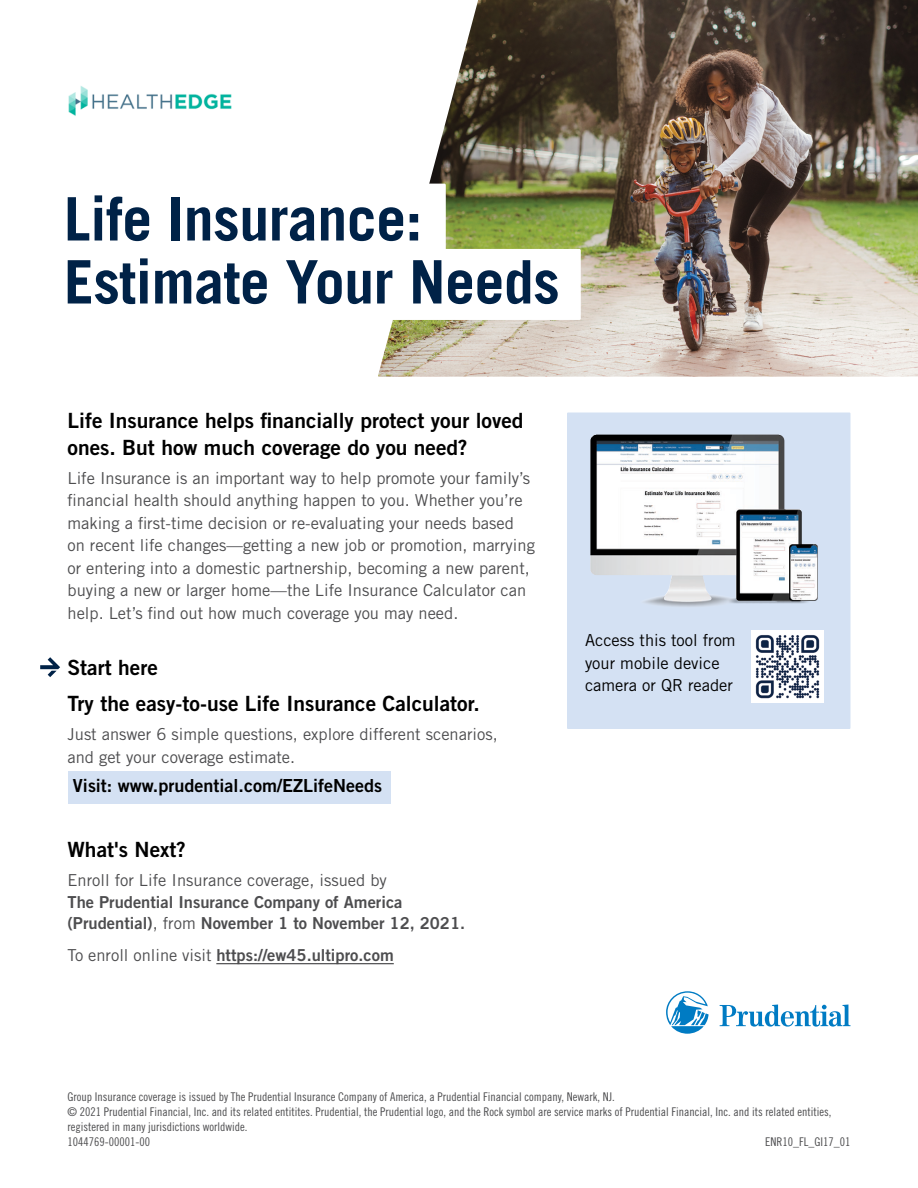
<style>
.page{position:relative;width:918px;height:1188px;background:#fff}
.page>*{position:absolute;margin:0;border:0;box-sizing:border-box;transform-origin:0 0}
.t1{font:700 60px/63px "Trade Gothic LT Std";letter-spacing:-.01em;color:#002247}
.CTA_1{font:21px/27px "Trade Gothic LT Std Bd 2";color:#000}
.Body{font:18px "Trade Gothic LT Std Bd 2";color:#000}
.Body-2{font:16.5px/22.5px "Trade Gothic LT Std";color:#4d4d4f}
.CTA_1-2{font:16.5px/21.6px "Trade Gothic LT Std Bd 2";color:#4d4d4f}
.Sidebar{font:16.5px/22.5px "Trade Gothic LT Std";color:#000}
.CTA_1-3{font:12px/15px "Trade Gothic LT Std Cn 18";color:#4d4d4f}
.Compliance{font:12px "Trade Gothic LT Std Cn 18";color:#4d4d4f}
.WF_Project{font:12px "Trade Gothic LT Std Cn 18";color:#4d4d4f}
.s1{font-family:"Trade Gothic LT Std"}
</style>
<div class="page">
<img style="left:378px;top:0;width:540px;height:377px">
<div style="left:68px;top:771px;width:323px;height:32px;background:#d4e1f3"></div>
<div style="left:567px;top:412px;width:283px;height:317px;background:#d4e1f3"></div>
<svg style="left:40px;top:657px;width:20px;height:20px"></svg>
<div style="left:46px;top:184px;width:400px;height:71px;background:#fff;border-radius:2px"></div>
<div style="left:46px;top:249px;width:535px;height:71px;background:#fff;border-radius:2px"></div>
<img style="left:68px;top:86px;width:164px;height:30px">
<svg style="left:666px;top:991px;width:184px;height:43px"></svg>
<img style="left:580px;top:424px;width:251px;height:189px">
<img style="left:752px;top:631px;width:71px;height:72px">
<hr style="left:216px;top:963px;width:178px;height:1px;background:#4d4d4f">
<h1 class="t1" style="left:64px;top:187px;width:497px">Life Insurance:<br>Estimate Your Needs</h1>
<h2 class="CTA_1" style="left:68px;top:406px;width:458px">Life Insurance helps financially protect your loved ones. But how much coverage do you need?</h2>
<p class="Body-2" style="left:68px;top:467px;width:469px">Life Insurance is an important way to help promote your family’s financial health should anything happen to you. Whether you’re making a first-time decision or re-evaluating your needs based on recent life changes—getting a new job or promotion, marrying or entering into a domestic partnership, becoming a new parent, buying a new or larger home—the Life Insurance Calculator can help. Let’s find out how much coverage you may need.</p>
<h2 class="CTA_1" style="left:68px;top:654px;width:92px">Start here</h2>
<h2 class="CTA_1" style="left:68px;top:690px;width:414px">Try the easy-to-use Life Insurance Calculator.</h2>
<p class="Body-2" style="left:68px;top:723px;width:432px">Just answer 6 simple questions, explore different scenarios, and get your coverage estimate.</p>
<p class="Body" style="left:73px;top:775px;width:311px">Visit: www.prudential.com/EZLifeNeeds</p>
<p class="CTA_1" style="left:68px;top:835px;width:120px">What's Next?</p>
<p class="CTA_1-2" style="left:68px;top:869px;width:399px"><span class="s1">Enroll for Life Insurance coverage, issued by<br></span>The Prudential Insurance Company of America (Prudential)<span class="s1">, from</span> November 1 to November 12, 2021.</p>
<p class="CTA_1-2" style="left:68px;top:944px;width:328px"><span class="s1">To enroll online visit</span> https://ew45.ultipro.com</p>
<p class="Sidebar" style="left:585px;top:629px;width:152px">Access this tool from your mobile device camera or QR reader</p>
<p class="CTA_1-3" style="left:68px;top:1089px;width:765px">Group Insurance coverage is issued by The Prudential Insurance Company of America, a Prudential Financial company, Newark, NJ.<br>© 2021 Prudential Financial, Inc. and its related entitites. Prudential, the Prudential logo, and the Rock symbol are service marks of Prudential Financial, Inc. and its related entities, registered in many jurisdictions worldwide.</p>
<p class="Compliance" style="left:68px;top:1135px;width:84px">1044769-00001-00</p>
<p class="WF_Project" style="left:765px;top:1135px;width:87px">ENR10_FL_GI17_01</p>
</div>
